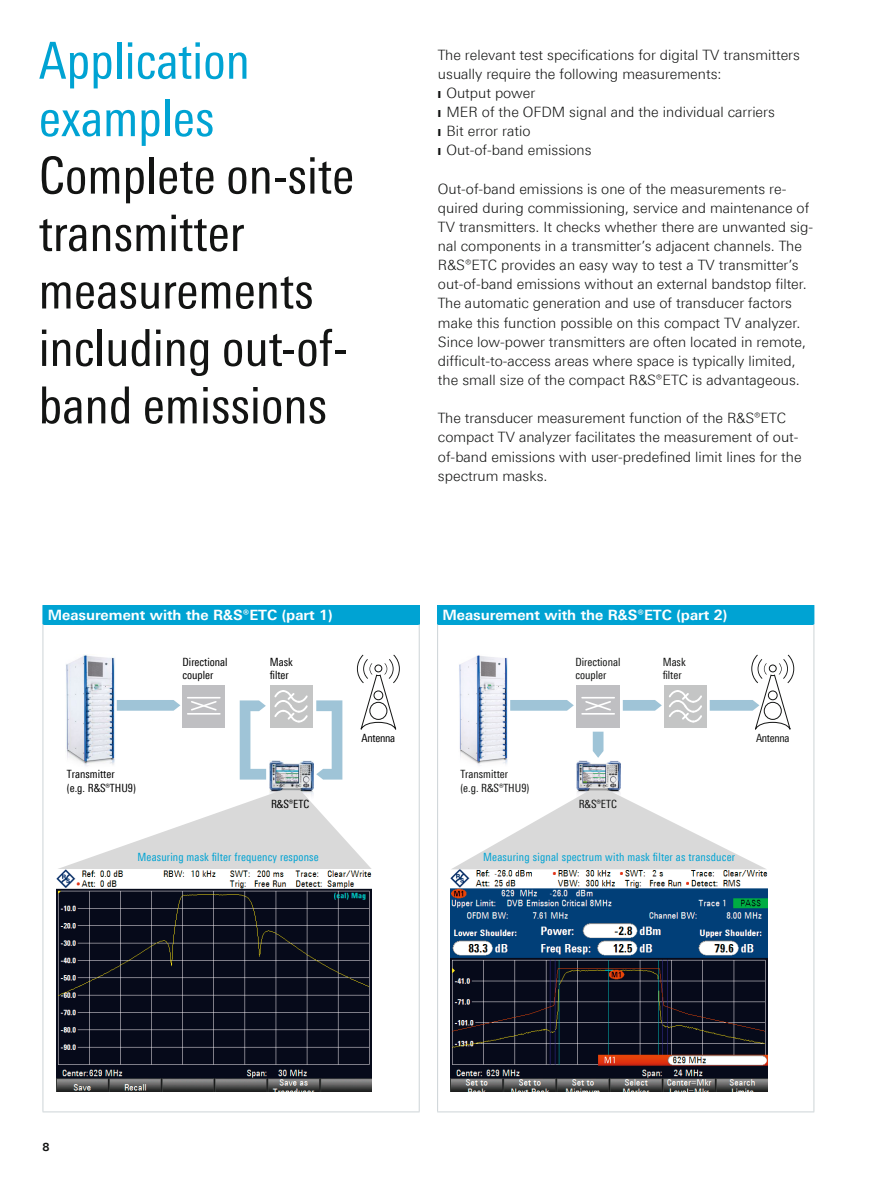
<style>
.page{position:relative;width:893px;height:1191px;background:#fff}
.page>*{position:absolute;margin:0;border:0;box-sizing:border-box;transform-origin:0 0}
.t1{font:51px/57.4px "Linotype Univers 420 Cn";color:#131413}
.t2{font:51px/57.4px "Linotype Univers 420 Cn";color:#00a3d3}
.t3{font:300 14.25px/19.2px "Linotype Univers 330";color:#131413}
.t4{font:700 14.25px "Linotype Univers 630";color:#fff}
.t5{font:11.4px "Linotype Univers 420 Cn";letter-spacing:.02em;color:#00a3d3}
.t6{font:11.4px/13.6px "Linotype Univers 420 Cn";color:#000}
.t7{font:11.4px/13.6px "Linotype Univers 420 Cn";color:#131413}
.t8{font:11.4px "Linotype Univers 420 Cn";letter-spacing:-.03em;color:#000}
.t9{font:11.4px "Linotype Univers 420 Cn";letter-spacing:-.03em;color:#131413}
.t10{font:700 11.25px "Linotype Univers 630";color:#131413}
</style>
<div class="page">
<div style="left:43px;top:605px;width:376px;height:19px;background:#00a3d3"></div>
<hr style="left:43px;top:624px;width:1px;height:487px;background:#cdd4d7">
<hr style="left:419px;top:624px;width:1px;height:487px;background:#cdd4d7">
<hr style="left:43px;top:1111px;width:377px;height:1px;background:#cdd4d7">
<svg style="left:419px;top:605px;width:1px;height:19px"></svg>
<div style="left:438px;top:605px;width:376px;height:19px;background:#00a3d3"></div>
<hr style="left:437px;top:624px;width:1px;height:487px;background:#cdd4d7">
<hr style="left:814px;top:624px;width:1px;height:487px;background:#cdd4d7">
<hr style="left:437px;top:1111px;width:377px;height:1px;background:#cdd4d7">
<svg style="left:437px;top:605px;width:1px;height:19px"></svg>
<svg style="left:814px;top:605px;width:1px;height:19px"></svg>
<img style="left:66px;top:654px;width:49px;height:112px">
<img style="left:269px;top:760px;width:44px;height:30px">
<svg style="left:58px;top:790px;width:313px;height:79px"></svg>
<svg style="left:357px;top:654px;width:43px;height:76px"></svg>
<div style="left:375px;top:665px;width:7px;height:7px;background:#fff;border-radius:50%"></div>
<div style="left:374px;top:664px;width:8px;height:8px;border:1px solid #131413;border-radius:50%"></div>
<div style="left:270px;top:685px;width:43px;height:43px;background:#c4c5c5"></div>
<svg style="left:274px;top:690px;width:34px;height:32px"></svg>
<div style="left:182px;top:685px;width:43px;height:43px;background:#bfbfc2"></div>
<hr style="left:188px;top:697px;width:32px;height:1px;background:#fff">
<hr style="left:188px;top:713px;width:32px;height:1px;background:#fff">
<svg style="left:191px;top:701px;width:26px;height:10px"></svg>
<svg style="left:117px;top:700px;width:63px;height:10px"></svg>
<svg style="left:240px;top:700px;width:26px;height:79px"></svg>
<svg style="left:316px;top:700px;width:26px;height:79px"></svg>
<img style="left:56px;top:869px;width:316px;height:223px">
<img style="left:459px;top:655px;width:49px;height:110px">
<div style="left:576px;top:685px;width:43px;height:43px;background:#bfbfc2"></div>
<svg style="left:510px;top:700px;width:64px;height:10px"></svg>
<div style="left:664px;top:685px;width:43px;height:43px;background:#c4c5c5"></div>
<svg style="left:669px;top:690px;width:33px;height:32px"></svg>
<div style="left:577px;top:685px;width:43px;height:43px;background:#bfbfc2"></div>
<hr style="left:582px;top:697px;width:32px;height:1px;background:#fff">
<hr style="left:582px;top:713px;width:32px;height:1px;background:#fff">
<svg style="left:585px;top:701px;width:26px;height:10px"></svg>
<svg style="left:623px;top:700px;width:39px;height:10px"></svg>
<svg style="left:710px;top:654px;width:84px;height:76px"></svg>
<svg style="left:593px;top:731px;width:11px;height:27px"></svg>
<img style="left:576px;top:760px;width:44px;height:30px">
<img style="left:451px;top:869px;width:316px;height:223px">
<svg style="left:452px;top:790px;width:314px;height:79px"></svg>
<h1 class="t2" style="left:39px;top:32px;width:213px">Application examples</h1>
<h1 class="t1" style="left:39px;top:146px;width:317px">Complete on‑site transmitter measurements including out-of&shy;band emissions</h1>
<p class="t3" style="left:438px;top:45px;width:364px">The relevant test specifications for digital TV transmitters usually require the following measurements:<br>❙ Output power<br>❙ MER of the OFDM signal and the individual carriers<br>❙ Bit error ratio<br>❙ Out-of-band emissions</p>
<p class="t3" style="left:438px;top:179px;width:377px">Out-of-band emissions is one of the measurements re&shy;quired during commissioning, service and maintenance of TV transmitters. It checks whether there are unwanted sig&shy;nal components in a transmitter’s adjacent channels. The R&amp;S®ETC provides an easy way to test a TV transmitter’s out-of-band emissions without an external bandstop filter.<br>The automatic generation and use of transducer factors make this function possible on this compact TV analyzer.<br>Since low-power transmitters are often located in remote, difficult-to-access areas where space is typically limited, the small size of the compact R&amp;S®ETC is advantageous.</p>
<p class="t3" style="left:438px;top:408px;width:365px">The transducer measurement function of the R&amp;S®ETC compact TV analyzer facilitates the measurement of out&shy;of-band emissions with user-predefined limit lines for the spectrum masks.</p>
<p class="t4" style="left:48px;top:606px;width:286px">Measurement with the R&amp;S®ETC (part 1)</p>
<p class="t4" style="left:442px;top:606px;width:286px">Measurement with the R&amp;S®ETC (part 2)</p>
<p class="t6" style="left:183px;top:654px;width:47px">Directional coupler</p>
<p class="t6" style="left:270px;top:654px;width:24px">Mask filter</p>
<p class="t7" style="left:575px;top:654px;width:47px">Directional coupler</p>
<p class="t7" style="left:663px;top:654px;width:24px">Mask filter</p>
<p class="t8" style="left:362px;top:731px;width:35px">Antenna</p>
<p class="t9" style="left:756px;top:731px;width:35px">Antenna</p>
<p class="t6" style="left:67px;top:767px;width:70px">Transmitter<br>(e.g. R&amp;S®THU9)</p>
<p class="t7" style="left:460px;top:767px;width:70px">Transmitter<br>(e.g. R&amp;S®THU9)</p>
<p class="t6" style="left:271px;top:797px;width:40px">R&amp;S®ETC</p>
<p class="t7" style="left:579px;top:797px;width:40px">R&amp;S®ETC</p>
<p class="t5" style="left:138px;top:850px;width:183px">Measuring mask filter frequency response</p>
<p class="t5" style="left:483px;top:850px;width:254px">Measuring signal spectrum with mask filter as transducer</p>
<p class="t10" style="left:43px;top:1139px;width:9px">8</p>
</div>
